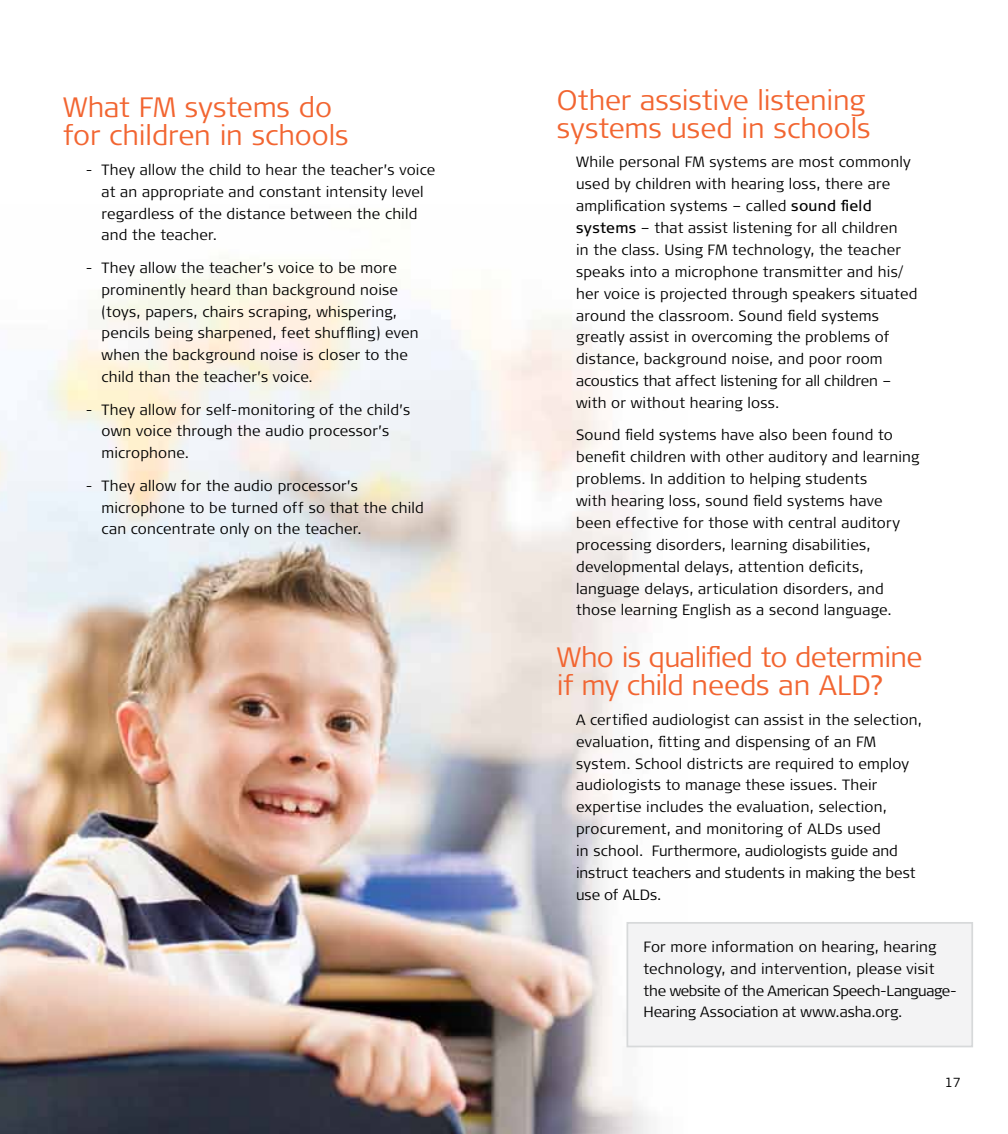
<style>
.page{position:relative;width:1008px;height:1134px;background:#fff}
.page>*{position:absolute;margin:0;border:0;box-sizing:border-box;transform-origin:0 0}
.t1{font:300 28px/28px "Signa Pro";letter-spacing:-.005em;color:#f26531}
.t2{font:300 28px/28px "Signa Pro";letter-spacing:-.025em;color:#f26531}
.t3{font:300 14.88px/21.9px "Signa Pro";letter-spacing:.015em;color:#000}
.t4{font:300 13.12px "Signa Pro";color:#000}
.s1{font-weight:400}
</style>
<div class="page">
<img style="left:0;top:261px;width:688px;height:873px">
<div style="left:626px;top:922px;width:347px;height:125px;background:#f3f3f4;border:2px solid #d7d9da"></div>
<h1 class="t1" style="left:63px;top:92px;width:287px">What FM systems do for children in schools</h1>
<p class="t3" style="left:102px;top:158px;width:335px;text-indent:-16px">- They allow the child to hear the teacher’s voice at an appropriate and constant intensity level regardless of the distance between the child and the teacher.</p>
<p class="t3" style="left:102px;top:256px;width:319px;text-indent:-16px">- They allow the teacher’s voice to be more prominently heard than background noise (toys, papers, chairs scraping, whispering, pencils being sharpened, feet shuffling) even when the background noise is closer to the child than the teacher’s voice.</p>
<p class="t3" style="left:102px;top:398px;width:310px;text-indent:-16px">- They allow for self-monitoring of the child’s own voice through the audio processor’s microphone.</p>
<p class="t3" style="left:102px;top:474px;width:324px;text-indent:-16px">- They allow for the audio processor’s microphone to be turned off so that the child can concentrate only on the teacher.</p>
<h1 class="t1" style="left:557px;top:85px;width:315px">Other assistive listening systems used in schools</h1>
<p class="t3" style="left:576px;top:151px;width:343px">While personal FM systems are most commonly used by children with hearing loss, there are amplification systems – called <span class="s1">sound field systems</span> – that assist listening for all children<br>in the class. Using FM technology, the teacher speaks into a microphone transmitter and his/ her voice is projected through speakers situated around the classroom. Sound field systems greatly assist in overcoming the problems of distance, background noise, and poor room acoustics that affect listening for all children – with or without hearing loss.</p>
<p class="t3" style="left:576px;top:424px;width:345px">Sound field systems have also been found to benefit children with other auditory and learning problems. In addition to helping students<br>with hearing loss, sound field systems have been effective for those with central auditory processing disorders, learning disabilities, developmental delays, attention deficits, language delays, articulation disorders, and those learning English as a second language.</p>
<h1 class="t2" style="left:557px;top:642px;width:367px">Who is qualified to determine if my child needs an ALD?</h1>
<p class="t3" style="left:576px;top:708px;width:347px">A certified audiologist can assist in the selection, evaluation, fitting and dispensing of an FM system. School districts are required to employ audiologists to manage these issues. Their expertise includes the evaluation, selection, procurement, and monitoring of ALDs used<br>in school. Furthermore, audiologists guide and instruct teachers and students in making the best use of ALDs.</p>
<p class="t3" style="left:643px;top:935px;width:315px">For more information on hearing, hearing technology, and intervention, please visit the website of the American Speech-Language-Hearing Association at www.asha.org.</p>
<p class="t4" style="left:945px;top:1073px;width:17px">17</p>
</div>
